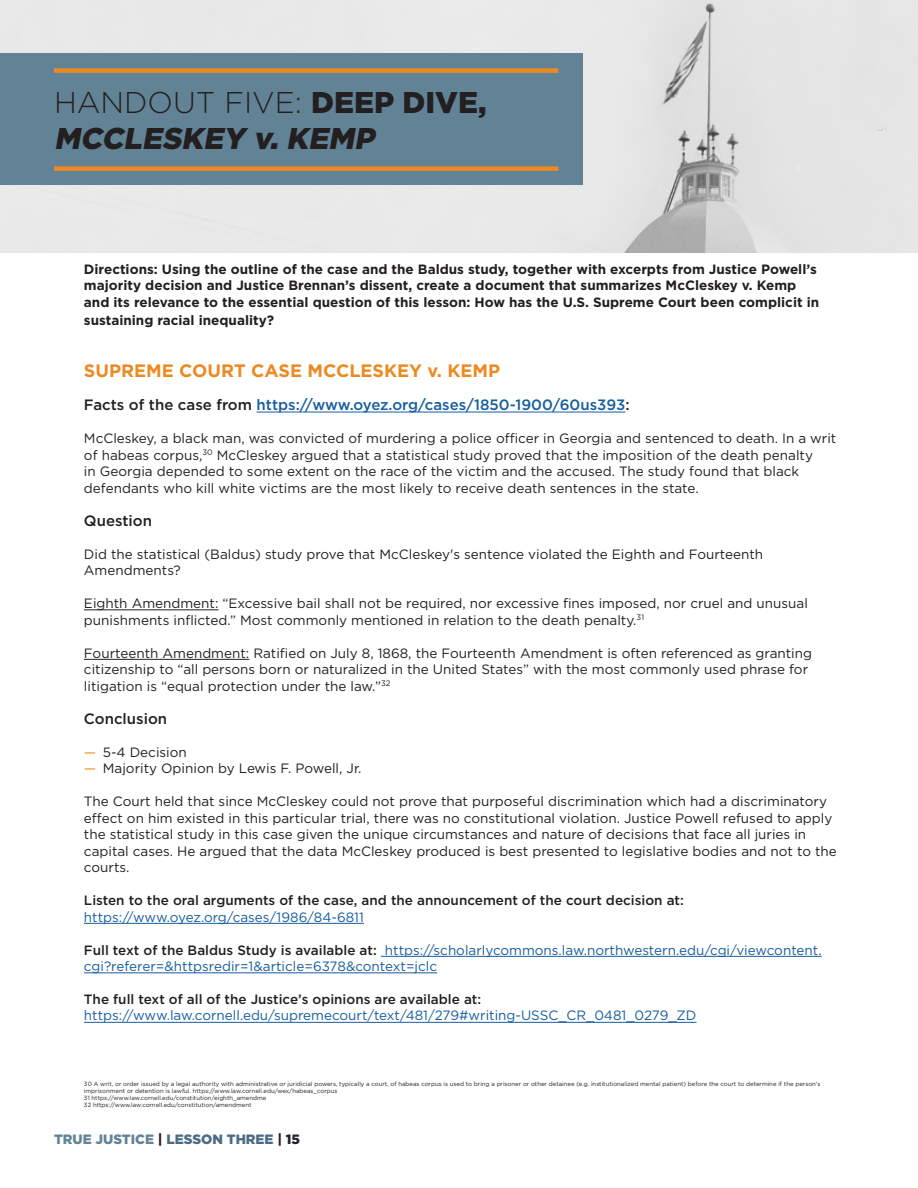
<style>
.page{position:relative;width:918px;height:1188px;background:#fff}
.page>*{position:absolute;margin:0;border:0;box-sizing:border-box;transform-origin:0 0}
.t1{font:italic 900 30px/36px "Gotham";color:#231f20}
.t2{font:700 18px "Gotham";color:#ec8a22}
.t3{font:500 15px "Gotham";color:#175d9e}
.t4{font:500 15px "Gotham";color:#231f20}
.t5{font:13.5px/16.5px "Gotham";color:#231f20}
.t6{font:700 13.5px/16.2px "Gotham";color:#231f20}
.t7{font:13.5px/16.5px "Gotham";color:#175d9e}
.t8{font:500 13.5px "Gotham";color:#231f20}
.t9{font:900 13.5px "Gotham";color:#628396}
.t10{font:6px/7.2px "Gotham";color:#231f20}
.s1{font-weight:300;font-style:normal}
.s2{font-style:normal}
.s3{color:#231f20}
.s4{font-style:italic;color:#ec8a22}
.s5{font-weight:500;color:#231f20}
.s6{color:#4b6b84}
.s7{color:#20242d}
</style>
<div class="page">
<img style="left:0;top:0;width:918px;height:253px">
<div style="left:0;top:53px;width:582px;height:132px;background:#628396"></div>
<div style="left:54px;top:166px;width:504px;height:5px;background:#ec8a22"></div>
<div style="left:54px;top:68px;width:504px;height:5px;background:#ec8a22"></div>
<hr style="left:257px;top:412px;width:368px;height:1px;background:#175d9e">
<hr style="left:84px;top:610px;width:135px;height:1px;background:#231f20">
<hr style="left:84px;top:659px;width:165px;height:1px;background:#231f20">
<hr style="left:84px;top:923px;width:280px;height:1px;background:#175d9e">
<hr style="left:381px;top:956px;width:441px;height:1px;background:#175d9e">
<hr style="left:84px;top:973px;width:353px;height:1px;background:#175d9e">
<hr style="left:84px;top:1022px;width:613px;height:1px;background:#175d9e">
<h1 class="t1" style="left:54px;top:84px;width:434px"><span class="s1">HANDOUT FIVE:</span> <span class="s2">DEEP DIVE,<br></span>MCCLESKEY v. KEMP</h1>
<p class="t6" style="left:84px;top:261px;width:737px">Directions: Using the outline of the case and the Baldus study, together with excerpts from Justice Powell’s majority decision and Justice Brennan’s dissent, create a document that summarizes McCleskey v. Kemp and its relevance to the essential question of this lesson: How has the U.S. Supreme Court been complicit in</p>
<p class="t6" style="left:84px;top:311px;width:192px">sustaining racial inequality?</p>
<h2 class="t2" style="left:84px;top:360px;width:418px">SUPREME COURT CASE MCCLESKEY v. KEMP</h2>
<p class="t3" style="left:84px;top:396px;width:547px"><span class="s3">Facts of the case from</span> https://www.oyez.org/cases/1850-1900/60us393<span class="s3">:</span></p>
<p class="t5" style="left:84px;top:430px;width:754px">McCleskey, a black man, was convicted of murdering a police officer in Georgia and sentenced to death. In a writ of habeas corpus,<sup>30</sup> McCleskey argued that a statistical study proved that the imposition of the death penalty<br>in Georgia depended to some extent on the race of the victim and the accused. The study found that black defendants who kill white victims are the most likely to receive death sentences in the state.</p>
<p class="t4" style="left:84px;top:512px;width:70px">Question</p>
<p class="t5" style="left:84px;top:545px;width:681px">Did the statistical (Baldus) study prove that McCleskey's sentence violated the Eighth and Fourteenth<br>Amendments?</p>
<p class="t5" style="left:84px;top:595px;width:725px">Eighth Amendment: “Excessive bail shall not be required, nor excessive fines imposed, nor cruel and unusual punishments inflicted.” Most commonly mentioned in relation to the death penalty.<sup>31</sup></p>
<p class="t5" style="left:84px;top:644px;width:730px">Fourteenth Amendment: Ratified on July 8, 1868, the Fourteenth Amendment is often referenced as granting citizenship to “all persons born or naturalized in the United States” with the most commonly used phrase for litigation is “equal protection under the law.”<sup>32</sup></p>
<p class="t4" style="left:84px;top:710px;width:85px">Conclusion</p>
<p class="t5" style="left:84px;top:743px;width:104px"><span class="s4">—</span> 5-4 Decision</p>
<p class="t5" style="left:84px;top:760px;width:279px"><span class="s4">—</span> Majority Opinion by Lewis F. Powell, Jr.</p>
<p class="t5" style="left:84px;top:793px;width:754px">The Court held that since McCleskey could not prove that purposeful discrimination which had a discriminatory effect on him existed in this particular trial, there was no constitutional violation. Justice Powell refused to apply the statistical study in this case given the unique circumstances and nature of decisions that face all juries in capital cases. He argued that the data McCleskey produced is best presented to legislative bodies and not to the courts.</p>
<p class="t8" style="left:84px;top:893px;width:601px">Listen to the oral arguments of the case, and the announcement of the court decision at:</p>
<p class="t7" style="left:84px;top:908px;width:281px">https://www.oyez.org/cases/1986/84-6811</p>
<p class="t7" style="left:84px;top:941px;width:739px"><span class="s5">Full text of the Baldus Study is available at:</span> https://scholarlycommons.law.northwestern.edu/cgi/viewcontent. cgi?referer=&amp;httpsredir=1&amp;article=6378&amp;context=jclc</p>
<p class="t8" style="left:84px;top:992px;width:399px">The full text of all of the Justice’s opinions are available at:</p>
<p class="t7" style="left:84px;top:1007px;width:614px">https://www.law.cornell.edu/supremecourt/text/481/279#writing-USSC_CR_0481_0279_ZD</p>
<p class="t10" style="left:84px;top:1080px;width:738px">30 A writ, or order issued by a legal authority with administrative or juridicial powers, typically a court, of habeas corpus is used to bring a prisoner or other detainee (e.g. institutionalized mental patient) before the court to determine if the person's imprisonment or detention is lawful. https://www.law.cornell.edu/wex/habeas_corpus<br>31 https://www.law.cornell.edu/constitution/eighth_amendme<br>32 https://www.law.cornell.edu/constitution/amendment</p>
<p class="t9" style="left:54px;top:1132px;width:248px">TRUE JUSTICE <span class="s3">|</span> <span class="s6">LESSON THREE</span> <span class="s3">|</span> <span class="s7">15</span></p>
</div>
